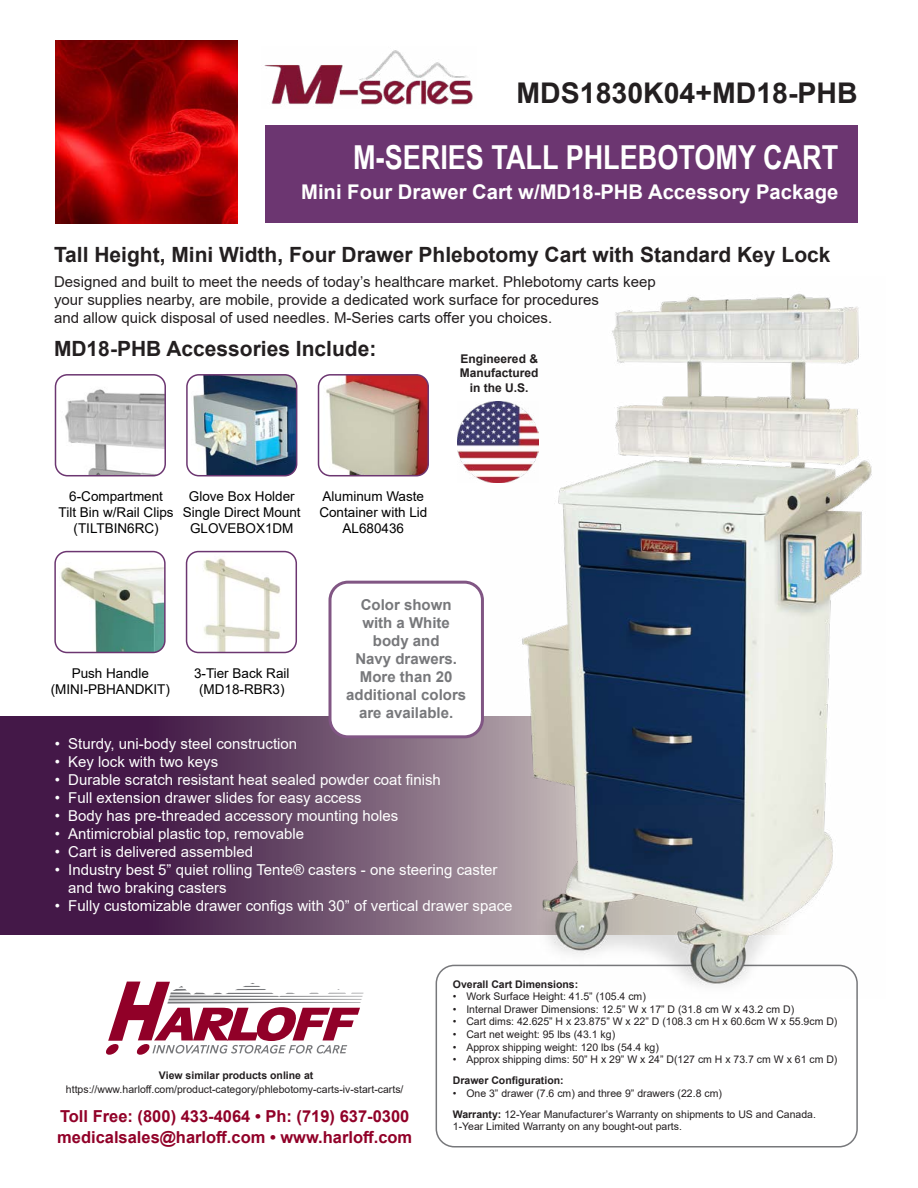
<style>
.page{position:relative;width:918px;height:1188px;background:#fff}
.page>*{position:absolute;margin:0;border:0;box-sizing:border-box;transform-origin:0 0}
.t1{font:700 33px "Arial Narrow";color:#fff}
.t2{font:700 28.5px "Arial";color:#231f20}
.t3{font:700 21px "Arial";color:#231f20}
.t4{font:700 20.25px "Arial";color:#fff}
.t5{font:700 16.5px/21px "Arial";color:#910028}
.t6{font:15px/18px "Arial";color:#fff}
.t7{font:15px/18px "Arial";color:#231f20}
.t8{font:700 15px/18px "Arial";color:#77787b;text-align:center}
.t9{font:13.5px/16.2px "Arial";color:#000101;text-align:center}
.t10{font:700 12px/14.4px "Arial";color:#231f20;text-align:center}
.t11{font:10.5px/21px "Arial";color:#231f20}
.t12{font:700 10.5px "Arial";color:#231f20}
.s1{font-weight:700}
</style>
<div class="page">
<div style="left:265px;top:125px;width:593px;height:98px;background:#6c3671"></div>
<svg style="left:0;top:717px;width:490px;height:217px;background:#613f61"></svg>
<svg style="left:106px;top:982px;width:258px;height:73px"></svg>
<div style="left:436px;top:965px;width:422px;height:182px;border:2px solid #77787b;border-radius:18px"></div>
<img style="left:187px;top:555px;width:109px;height:97px">
<div style="left:186px;top:551px;width:111px;height:102px;border:2px solid #6c3671;border-radius:12px"></div>
<img style="left:56px;top:376px;width:109px;height:100px">
<div style="left:55px;top:374px;width:111px;height:102px;border:2px solid #6c3671;border-radius:12px"></div>
<img style="left:57px;top:554px;width:106px;height:97px">
<div style="left:54px;top:551px;width:112px;height:102px;border:2px solid #6c3671;border-radius:12px"></div>
<img style="left:458px;top:402px;width:32px;height:81px">
<img style="left:264px;top:50px;width:209px;height:55px">
<img style="left:55px;top:40px;width:183px;height:183px">
<img style="left:490px;top:293px;width:382px;height:706px">
<img style="left:188px;top:375px;width:109px;height:101px">
<div style="left:186px;top:374px;width:111px;height:102px;border:2px solid #6c3671;border-radius:12px"></div>
<img style="left:323px;top:376px;width:105px;height:100px">
<div style="left:318px;top:374px;width:111px;height:102px;border:2px solid #6c3671;border-radius:12px"></div>
<div style="left:330px;top:582px;width:152px;height:155px;background:#fff;border-radius:18px"></div>
<div style="left:328px;top:581px;width:156px;height:157px;border:3px solid #815684;border-radius:18px"></div>
<h2 class="t2" style="left:517px;top:73px;width:343px">MDS1830K04+MD18-PHB</h2>
<h1 class="t1" style="left:353px;top:132px;width:487px">M-SERIES TALL PHLEBOTOMY CART</h1>
<h3 class="t4" style="left:301px;top:178px;width:539px">Mini Four Drawer Cart w/MD18-PHB Accessory Package</h3>
<h3 class="t3" style="left:54px;top:239px;width:778px">Tall Height, Mini Width, Four Drawer Phlebotomy Cart with Standard Key Lock</h3>
<p class="t7" style="left:54px;top:272px;width:603px">Designed and built to meet the needs of today’s healthcare market. Phlebotomy carts keep your supplies nearby, are mobile, provide a dedicated work surface for procedures<br>and allow quick disposal of used needles. M-Series carts offer you choices.</p>
<h3 class="t3" style="left:54px;top:334px;width:324px">MD18-PHB Accessories Include:</h3>
<p class="t10" style="left:460px;top:352px;width:80px">Engineered &amp;<br>Manufactured in the U.S.</p>
<p class="t9" style="left:59px;top:488px;width:117px">6-Compartment<br>Tilt Bin w/Rail Clips (TILTBIN6RC)</p>
<p class="t9" style="left:183px;top:488px;width:119px">Glove Box Holder<br>Single Direct Mount<br>GLOVEBOX1DM</p>
<p class="t9" style="left:319px;top:488px;width:110px">Aluminum Waste<br>Container with Lid<br>AL680436</p>
<p class="t9" style="left:51px;top:665px;width:121px">Push Handle (MINI-PBHANDKIT)</p>
<p class="t9" style="left:194px;top:665px;width:97px">3-Tier Back Rail (MD18-RBR3)</p>
<h3 class="t8" style="left:346px;top:596px;width:122px">Color shown with a White body and<br>Navy drawers.<br>More than 20 additional colors are available.</h3>
<h3 class="t6" style="left:55px;top:735px;width:244px">• Sturdy, uni-body steel construction</h3>
<h3 class="t6" style="left:55px;top:753px;width:165px">• Key lock with two keys</h3>
<h3 class="t6" style="left:55px;top:771px;width:388px">• Durable scratch resistant heat sealed powder coat finish</h3>
<h3 class="t6" style="left:55px;top:789px;width:308px">• Full extension drawer slides for easy access</h3>
<h3 class="t6" style="left:55px;top:807px;width:345px">• Body has pre-threaded accessory mounting holes</h3>
<h3 class="t6" style="left:55px;top:825px;width:251px">• Antimicrobial plastic top, removable</h3>
<h3 class="t6" style="left:55px;top:843px;width:200px">• Cart is delivered assembled</h3>
<h3 class="t6" style="left:68px;top:861px;width:431px;text-indent:-14px">• Industry best 5” quiet rolling Tente® casters - one steering caster and two braking casters</h3>
<h3 class="t6" style="left:55px;top:897px;width:459px">• Fully customizable drawer configs with 30” of vertical drawer space</h3>
<p class="t12" style="left:159px;top:1068px;width:156px">View similar products online at</p>
<p class="t11" style="left:66px;top:1079px;width:339px">https://www.harloff.com/product-category/phlebotomy-carts-iv-start-carts/</p>
<h3 class="t5" style="left:57px;top:1105px;width:357px">Toll Free: (800) 433-4064 • Ph: (719) 637-0300 medicalsales@harloff.com • www.harloff.com</h3>
<p class="t12" style="left:453px;top:977px;width:127px">Overall Cart Dimensions:</p>
<p class="t11" style="left:453px;top:986px;width:195px">• Work Surface Height: 41.5” (105.4 cm)</p>
<p class="t11" style="left:453px;top:999px;width:343px">• Internal Drawer Dimensions: 12.5” W x 17” D (31.8 cm W x 43.2 cm D)</p>
<p class="t11" style="left:453px;top:1011px;width:386px">• Cart dims: 42.625” H x 23.875” W x 22” D (108.3 cm H x 60.6cm W x 55.9cm D)</p>
<p class="t11" style="left:453px;top:1024px;width:164px">• Cart net weight: 95 lbs (43.1 kg)</p>
<p class="t11" style="left:453px;top:1036px;width:208px">• Approx shipping weight: 120 lbs (54.4 kg)</p>
<p class="t11" style="left:453px;top:1049px;width:386px">• Approx shipping dims: 50” H x 29” W x 24” D(127 cm H x 73.7 cm W x 61 cm D)</p>
<p class="t12" style="left:453px;top:1073px;width:112px">Drawer Configuration:</p>
<p class="t11" style="left:453px;top:1083px;width:365px">• One 3” drawer (7.6 cm) and three 9” drawers (22.8 cm)<br><span class="s1">Warranty:</span> 12-Year Manufacturer’s Warranty on shipments to US and Canada.</p>
<p class="t11" style="left:453px;top:1116px;width:231px">1-Year Limited Warranty on any bought-out parts.</p>
</div>
